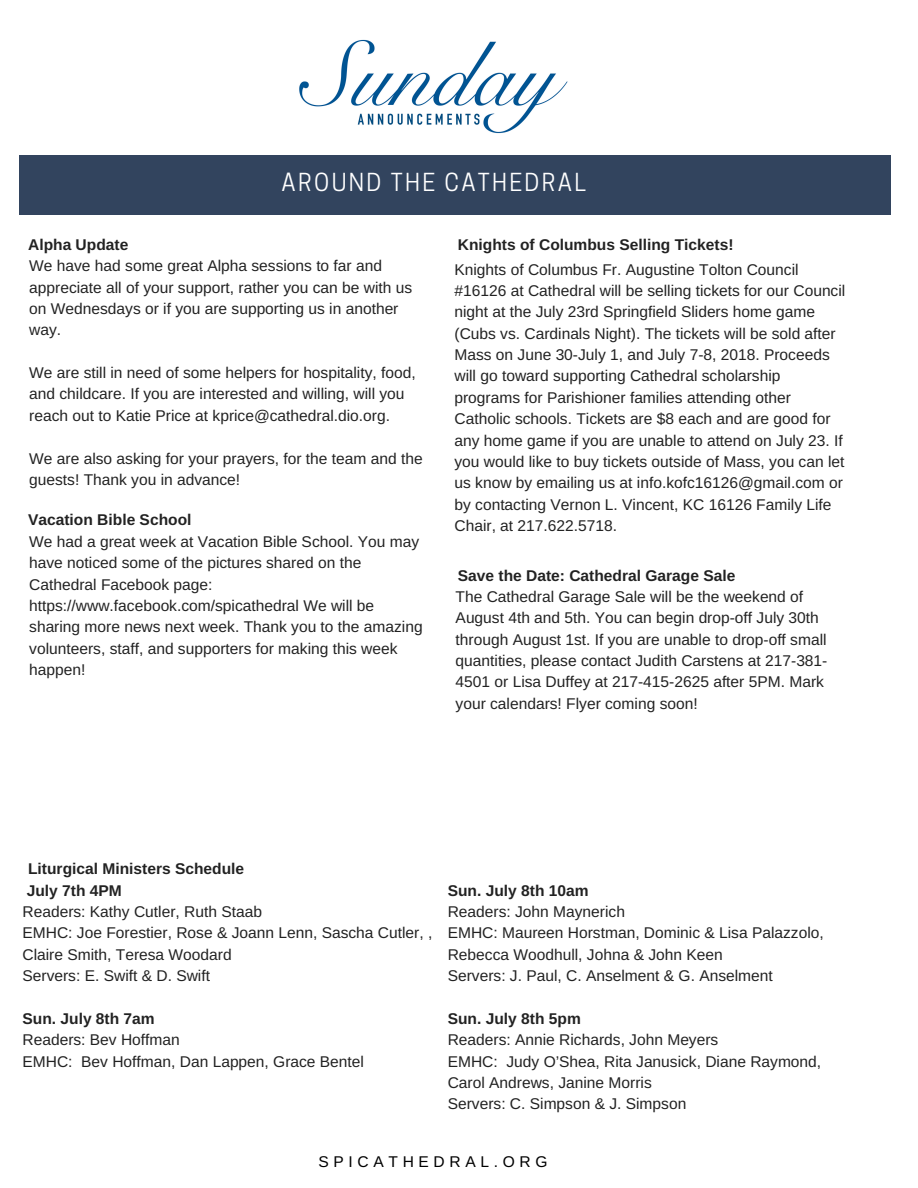
<style>
.page{position:relative;width:918px;height:1188px;background:#fff}
.page>*{position:absolute;margin:0;border:0;box-sizing:border-box;transform-origin:0 0}
.t1{font:23.4px "Cooper Hewitt";letter-spacing:.1em;color:#fff}
.t2{font:15.6px/21.3px "Arimo";color:#222}
.t3{font:700 15.6px/21.3px "Arimo";color:#222}
.t4{font:15.6px "Arimo";letter-spacing:.3em;color:#000}
</style>
<div class="page">
<div style="left:19px;top:155px;width:872px;height:60px;background:#32445e"></div>
<img style="left:299px;top:39px;width:269px;height:95px">
<h1 class="t1" style="left:282px;top:174px;width:306px">AROUND THE CATHEDRAL</h1>
<p class="t3" style="left:28px;top:234px;width:102px">Alpha Update</p>
<p class="t3" style="left:458px;top:234px;width:277px">Knights of Columbus Selling Tickets!</p>
<p class="t2" style="left:454px;top:258px;width:392px">Knights of Columbus Fr. Augustine Tolton Council #16126 at Cathedral will be selling tickets for our Council night at the July 23rd Springfield Sliders home game (Cubs vs. Cardinals Night). The tickets will be sold after Mass on June 30-July 1, and July 7-8, 2018. Proceeds will go toward supporting Cathedral scholarship programs for Parishioner families attending other Catholic schools. Tickets are $8 each and are good for any home game if you are unable to attend on July 23. If you would like to buy tickets outside of Mass, you can let us know by emailing us at info.kofc16126@gmail.com or by contacting Vernon L. Vincent, KC 16126 Family Life Chair, at 217.622.5718.</p>
<p class="t2" style="left:29px;top:531px;width:395px">We had a great week at Vacation Bible School. You may have noticed some of the pictures shared on the Cathedral Facebook page: https://www.facebook.com/spicathedral We will be sharing more news next week. Thank you to the amazing volunteers, staff, and supporters for making this week happen!</p>
<p class="t2" style="left:29px;top:255px;width:385px">We have had some great Alpha sessions to far and appreciate all of your support, rather you can be with us on Wednesdays or if you are supporting us in another way.</p>
<p class="t2" style="left:29px;top:362px;width:388px">We are still in need of some helpers for hospitality, food, and childcare. If you are interested and willing, will you reach out to Katie Price at kprice@cathedral.dio.org.</p>
<p class="t2" style="left:29px;top:447px;width:395px">We are also asking for your prayers, for the team and the guests! Thank you in advance!</p>
<p class="t3" style="left:28px;top:509px;width:165px">Vacation Bible School</p>
<p class="t3" style="left:458px;top:564px;width:279px">Save the Date: Cathedral Garage Sale</p>
<p class="t2" style="left:456px;top:586px;width:373px">The Cathedral Garage Sale will be the weekend of August 4th and 5th. You can begin drop-off July 30th through August 1st. If you are unable to drop-off small quantities, please contact Judith Carstens at 217-381- 4501 or Lisa Duffey at 217-415-2625 after 5PM. Mark your calendars! Flyer coming soon!</p>
<p class="t3" style="left:27px;top:858px;width:219px">Liturgical Ministers Schedule<br>July 7th 4PM</p>
<p class="t2" style="left:22px;top:901px;width:411px">Readers: Kathy Cutler, Ruth Staab<br>EMHC: Joe Forestier, Rose &amp; Joann Lenn, Sascha Cutler, , Claire Smith, Teresa Woodard<br>Servers: E. Swift &amp; D. Swift</p>
<p class="t3" style="left:22px;top:1008px;width:134px">Sun. July 8th 7am</p>
<p class="t2" style="left:22px;top:1029px;width:343px">Readers: Bev Hoffman<br>EMHC: Bev Hoffman, Dan Lappen, Grace Bentel</p>
<p class="t3" style="left:448px;top:879px;width:142px">Sun. July 8th 10am</p>
<p class="t2" style="left:448px;top:901px;width:378px">Readers: John Maynerich<br>EMHC: Maureen Horstman, Dominic &amp; Lisa Palazzolo, Rebecca Woodhull, Johna &amp; John Keen<br>Servers: J. Paul, C. Anselment &amp; G. Anselment</p>
<p class="t3" style="left:448px;top:1008px;width:135px">Sun. July 8th 5pm</p>
<p class="t2" style="left:448px;top:1029px;width:375px">Readers: Annie Richards, John Meyers<br>EMHC: Judy O’Shea, Rita Janusick, Diane Raymond, Carol Andrews, Janine Morris<br>Servers: C. Simpson &amp; J. Simpson</p>
<p class="t4" style="left:318px;top:1153px;width:231px">SPICATHEDRAL.ORG</p>
</div>
